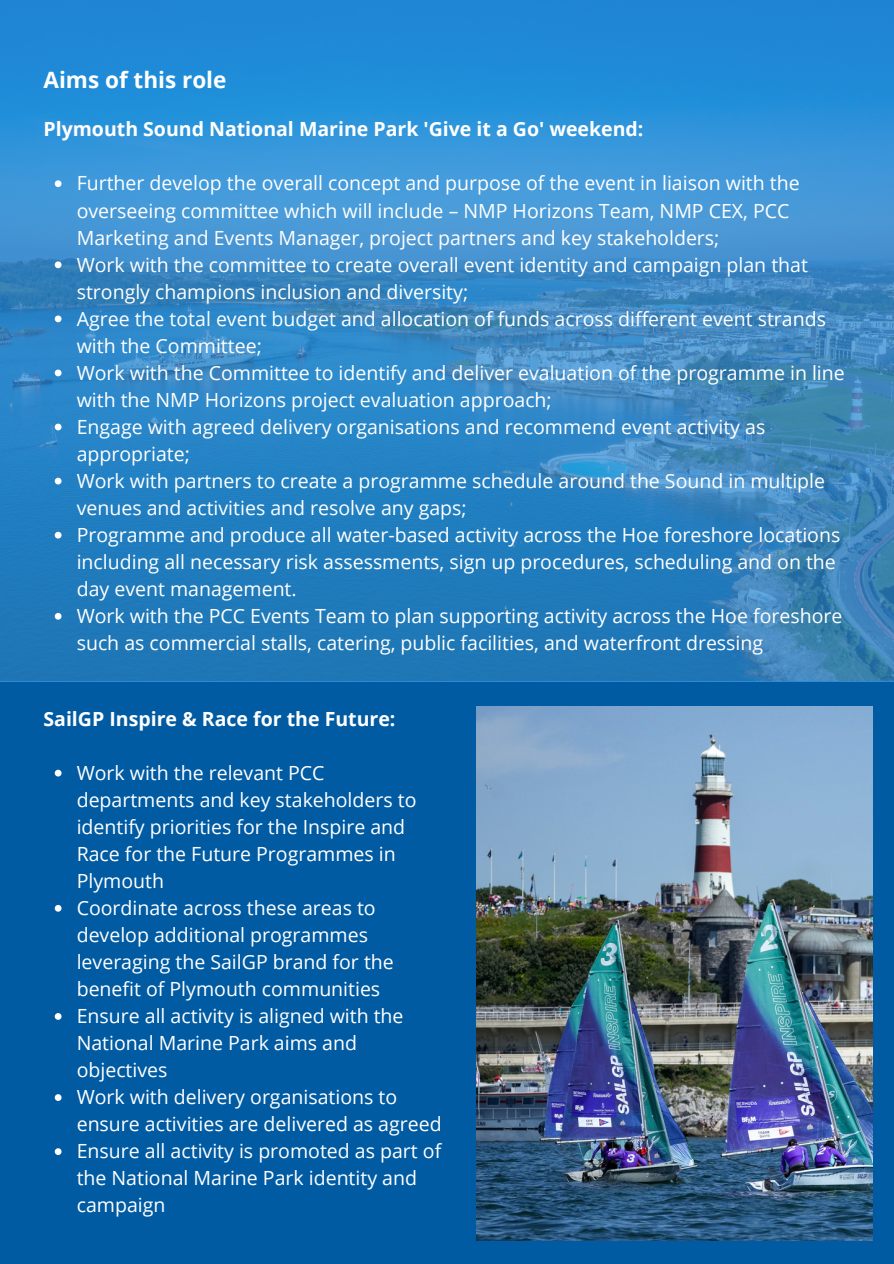
<style>
.page{position:relative;width:894px;height:1264px;background:#fff}
.page>*{position:absolute;margin:0;border:0;box-sizing:border-box;transform-origin:0 0}
.t1{font:700 22.5px "Open Sans";color:#fff}
.t2{font:19.5px/27px "Open Sans";color:#fff}
.t3{font:700 19.5px "Open Sans";color:#fff}
</style>
<div class="page">
<div style="left:0;top:682px;width:893px;height:581px;background:#015ba3"></div>
<img style="left:476px;top:706px;width:395px;height:534px">
<img style="left:0;top:0;width:893px;height:680px">
<svg style="left:55px;top:180px;width:6px;height:7px"></svg>
<svg style="left:55px;top:261px;width:6px;height:7px"></svg>
<svg style="left:55px;top:315px;width:6px;height:7px"></svg>
<svg style="left:55px;top:369px;width:6px;height:7px"></svg>
<svg style="left:55px;top:423px;width:6px;height:7px"></svg>
<svg style="left:55px;top:477px;width:6px;height:7px"></svg>
<svg style="left:55px;top:532px;width:6px;height:6px"></svg>
<svg style="left:55px;top:613px;width:6px;height:6px"></svg>
<svg style="left:55px;top:769px;width:6px;height:7px"></svg>
<svg style="left:55px;top:905px;width:6px;height:6px"></svg>
<svg style="left:55px;top:1013px;width:6px;height:6px"></svg>
<svg style="left:55px;top:1094px;width:6px;height:6px"></svg>
<svg style="left:55px;top:1148px;width:6px;height:6px"></svg>
<p class="t1" style="left:43px;top:64px;width:184px">Aims of this role</p>
<p class="t3" style="left:43px;top:116px;width:601px">Plymouth Sound National Marine Park 'Give it a Go' weekend:</p>
<p class="t2" style="left:77px;top:169px;width:724px">Further develop the overall concept and purpose of the event in liaison with the overseeing committee which will include – NMP Horizons Team, NMP CEX, PCC<br>Marketing and Events Manager, project partners and key stakeholders;</p>
<p class="t2" style="left:77px;top:250px;width:732px">Work with the committee to create overall event identity and campaign plan that strongly champions inclusion and diversity;</p>
<p class="t2" style="left:77px;top:304px;width:750px">Agree the total event budget and allocation of funds across different event strands with the Committee;</p>
<p class="t2" style="left:77px;top:358px;width:769px">Work with the Committee to identify and deliver evaluation of the programme in line with the NMP Horizons project evaluation approach;</p>
<p class="t2" style="left:77px;top:413px;width:690px">Engage with agreed delivery organisations and recommend event activity as appropriate;</p>
<p class="t2" style="left:77px;top:467px;width:749px">Work with partners to create a programme schedule around the Sound in multiple venues and activities and resolve any gaps;</p>
<p class="t2" style="left:77px;top:521px;width:764px">Programme and produce all water-based activity across the Hoe foreshore locations including all necessary risk assessments, sign up procedures, scheduling and on the day event management.</p>
<p class="t2" style="left:77px;top:602px;width:767px">Work with the PCC Events Team to plan supporting activity across the Hoe foreshore such as commercial stalls, catering, public facilities, and waterfront dressing</p>
<p class="t3" style="left:43px;top:705px;width:353px">SailGP Inspire &amp; Race for the Future:</p>
<p class="t2" style="left:77px;top:758px;width:341px">Work with the relevant PCC departments and key stakeholders to identify priorities for the Inspire and<br>Race for the Future Programmes in<br>Plymouth</p>
<p class="t2" style="left:77px;top:894px;width:318px">Coordinate across these areas to develop additional programmes leveraging the SailGP brand for the benefit of Plymouth communities</p>
<p class="t2" style="left:77px;top:1002px;width:328px">Ensure all activity is aligned with the<br>National Marine Park aims and objectives</p>
<p class="t2" style="left:77px;top:1083px;width:366px">Work with delivery organisations to ensure activities are delivered as agreed</p>
<p class="t2" style="left:77px;top:1137px;width:366px">Ensure all activity is promoted as part of the National Marine Park identity and campaign</p>
</div>
